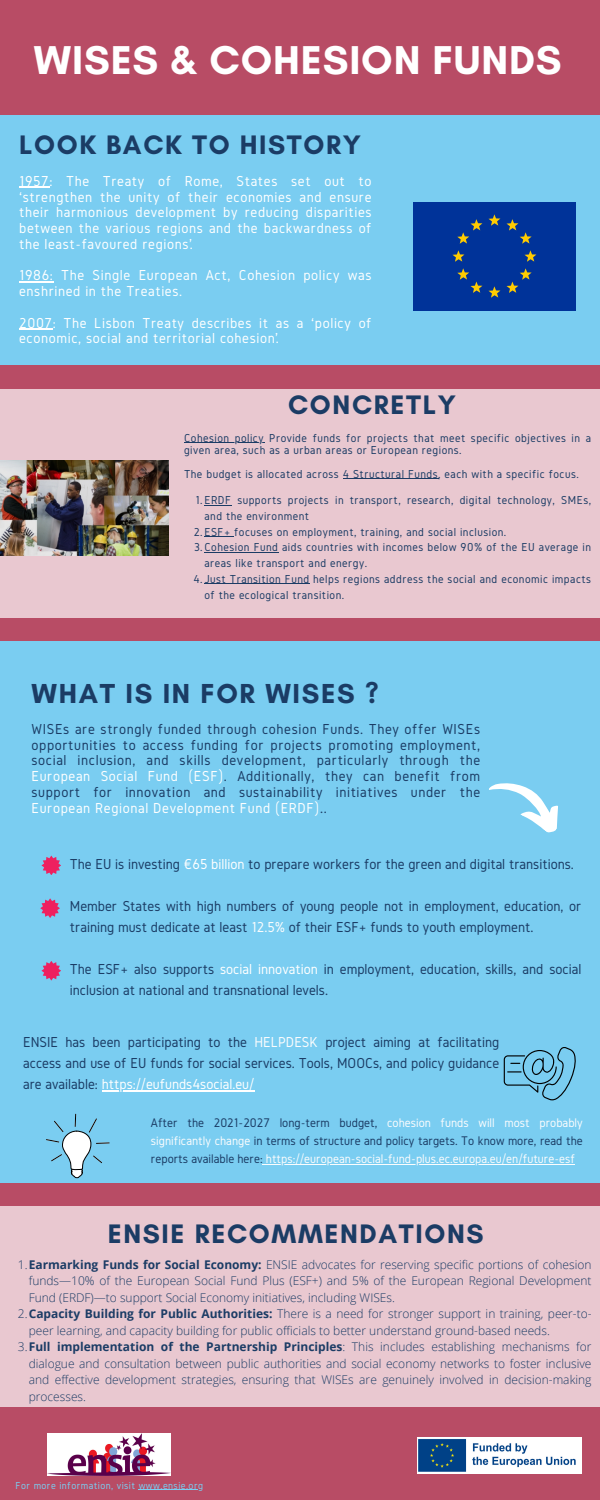
<style>
.page{position:relative;width:600px;height:1500px;background:#b84c65}
.page>*{position:absolute;margin:0;border:0;box-sizing:border-box;transform-origin:0 0}
.t1{font:700 41px "Glacial Indifference";letter-spacing:.02em;color:#fff}
.t2{font:700 28px "Glacial Indifference";letter-spacing:.06em;color:#1b3c65}
.t3{font:700 27.2px "Glacial Indifference";letter-spacing:.06em;color:#1b3c65}
.t4{font:15px/15.8px "Gidole";color:#1b3c65;text-align:justify}
.t5{font:15px/15.8px "Gidole";letter-spacing:.04em;color:#fff}
.t6{font:13px/18px "Gidole";color:#fbfcfd;text-align:justify}
.t7{font:300 12px/16.5px "Open Sans";color:#1b3c65;text-align:justify}
.t8{font:12px/15.8px "Gidole";letter-spacing:.04em;color:#1b3c65}
.t9{font:10.5px "Gidole";letter-spacing:.04em;color:#7acdf1}
.s1{color:#fff}
.s2{color:#fbfcfd}
.s3{color:#1b3c65}
.s4{font-weight:700}
</style>
<div class="page">
<div style="left:0;top:115px;width:600px;height:250px;background:#7acdf1"></div>
<div style="left:0;top:389px;width:600px;height:228px;background:#e9c8d0"></div>
<div style="left:0;top:641px;width:600px;height:542px;background:#7acdf1"></div>
<div style="left:0;top:1207px;width:600px;height:200px;background:#e9c8d0"></div>
<div style="left:414px;top:202px;width:162px;height:108px;background:#039"></div>
<svg style="left:457px;top:219px;width:25px;height:25px"></svg>
<svg style="left:457px;top:268px;width:25px;height:25px"></svg>
<svg style="left:507px;top:219px;width:25px;height:25px"></svg>
<svg style="left:525px;top:250px;width:11px;height:12px"></svg>
<svg style="left:453px;top:250px;width:11px;height:12px"></svg>
<svg style="left:489px;top:286px;width:11px;height:12px"></svg>
<svg style="left:489px;top:214px;width:11px;height:12px"></svg>
<svg style="left:507px;top:268px;width:25px;height:25px"></svg>
<svg style="left:489px;top:783px;width:69px;height:50px"></svg>
<svg style="left:504px;top:1047px;width:72px;height:53px"></svg>
<svg style="left:46px;top:1114px;width:64px;height:64px"></svg>
<img style="left:48px;top:1433px;width:123px;height:42px">
<img style="left:417px;top:1437px;width:165px;height:36px">
<img style="left:0;top:461px;width:169px;height:94px">
<svg style="left:41px;top:856px;width:20px;height:19px"></svg>
<hr style="left:19px;top:187px;width:30px;height:1px;background:#fff">
<hr style="left:19px;top:281px;width:34px;height:2px;background:#fff">
<hr style="left:19px;top:328px;width:34px;height:2px;background:#fff">
<hr style="left:139px;top:1489px;width:59px;height:1px;background:#7acdf1">
<hr style="left:184px;top:443px;width:80px;height:1px;background:#1b3c65">
<hr style="left:343px;top:479px;width:95px;height:1px;background:#1b3c65">
<svg style="left:204px;top:505px;width:28px;height:1px"></svg>
<hr style="left:204px;top:536px;width:30px;height:1px;background:#1b3c65">
<hr style="left:204px;top:552px;width:74px;height:1px;background:#1b3c65">
<hr style="left:204px;top:584px;width:106px;height:1px;background:#1b3c65">
<hr style="left:102px;top:1090px;width:152px;height:1px;background:#fff">
<hr style="left:263px;top:1164px;width:312px;height:1px;background:#fbfcfd">
<svg style="left:40px;top:898px;width:20px;height:20px"></svg>
<svg style="left:41px;top:961px;width:20px;height:20px"></svg>
<h3 class="t1" style="left:34px;top:35px;width:529px">WISES &amp; COHESION FUNDS</h3>
<h4 class="t3" style="left:19px;top:129px;width:343px">LOOK BACK TO HISTORY</h4>
<p class="t5" style="left:19px;top:173px;width:354px;text-align:justify">1957: The Treaty of Rome, States set out to ‘strengthen the unity of their economies and ensure their harmonious development by reducing disparities between the various regions and the backwardness of the least-favoured regions’.</p>
<h2 class="t5" style="left:19px;top:267px;width:354px">1986: The Single European Act, Cohesion policy was enshrined in the Treaties.</h2>
<h4 class="t5" style="left:19px;top:315px;width:354px">2007: The Lisbon Treaty describes it as a ‘policy of economic, social and territorial cohesion’.</h4>
<h3 class="t3" style="left:288px;top:388px;width:169px">CONCRETLY</h3>
<p class="t8" style="left:184px;top:432px;width:409px;line-height:12px">Cohesion policy Provide funds for projects that meet specific objectives in a given area, such as a urban areas or European regions.</p>
<p class="t8" style="left:184px;top:466px;width:396px">The budget is allocated across 4 Structural Funds, each with a specific focus.</p>
<p class="t8" style="left:204px;top:492px;width:388px;text-indent:-9px">1.ERDF supports projects in transport, research, digital technology, SMEs, and the environment</p>
<h2 class="t8" style="left:194px;top:524px;width:314px">2.ESF+ focuses on employment, training, and social inclusion.</h2>
<h3 class="t8" style="left:204px;top:539px;width:388px;text-indent:-10px">3.Cohesion Fund aids countries with incomes below 90% of the EU average in areas like transport and energy.</h3>
<p class="t8" style="left:204px;top:571px;width:388px;text-indent:-11px">4.Just Transition Fund helps regions address the social and economic impacts of the ecological transition.</p>
<p class="t2" style="left:32px;top:676px;width:349px">WHAT IS IN FOR WISES ?</p>
<h1 class="t4" style="left:32px;top:721px;width:450px">WISEs are strongly funded through cohesion Funds. They offer WISEs opportunities to access funding for projects promoting employment, social inclusion, and skills development, particularly through the <span class="s1">European Social Fund (ESF)</span>. Additionally, they can benefit from support for innovation and sustainability initiatives under the <span class="s1">European Regional Development Fund (ERDF)</span>..</h1>
<h3 class="t4" style="left:70px;top:856px;width:506px">The EU is investing <span class="s1">€65 billion</span> to prepare workers for the green and digital transitions.</h3>
<h3 class="t4" style="left:70px;top:895px;width:513px;line-height:21px">Member States with high numbers of young people not in employment, education, or training must dedicate at least <span class="s2">12.5%</span> of their ESF+ funds to youth employment.</h3>
<p class="t4" style="left:70px;top:958px;width:513px;line-height:21px">The ESF+ also supports <span class="s1">social innovation</span> in employment, education, skills, and social inclusion at national and transnational levels.</p>
<p class="t4" style="left:23px;top:1031px;width:478px;line-height:21px">ENSIE has been participating to the <span class="s2">HELPDESK</span> project aiming at facilitating access and use of EU funds for social services. Tools, MOOCs, and policy guidance are available: <span class="s1">https://eufunds4social.eu/</span></p>
<h2 class="t6" style="left:151px;top:1114px;width:433px"><span class="s3">After the 2021-2027 long-term budget,</span> cohesion funds will most probably significantly change <span class="s3">in terms of structure and policy targets. To know more, read the reports available here:</span> https://european-social-fund-plus.ec.europa.eu/en/future-esf</h2>
<h3 class="t3" style="left:108px;top:1217px;width:378px">ENSIE RECOMMENDATIONS</h3>
<p class="t7" style="left:29px;top:1256px;width:564px;text-indent:-11px">1.<span class="s4">Earmarking Funds for Social Economy:</span> ENSIE advocates for reserving specific portions of cohesion funds—10% of the European Social Fund Plus (ESF+) and 5% of the European Regional Development Fund (ERDF)—to support Social Economy initiatives, including WISEs.</p>
<p class="t7" style="left:29px;top:1305px;width:564px;text-indent:-11px">2.<span class="s4">Capacity Building for Public Authorities:</span> There is a need for stronger support in training, peer-to&shy;peer learning, and capacity building for public officials to better understand ground-based needs.</p>
<p class="t7" style="left:29px;top:1338px;width:564px;text-indent:-11px">3.<span class="s4">Full implementation of the Partnership Principles</span>: This includes establishing mechanisms for dialogue and consultation between public authorities and social economy networks to foster inclusive and effective development strategies, ensuring that WISEs are genuinely involved in decision-making processes.</p>
<p class="t9" style="left:16px;top:1479px;width:189px">For more information, visit www.ensie.org</p>
</div>
